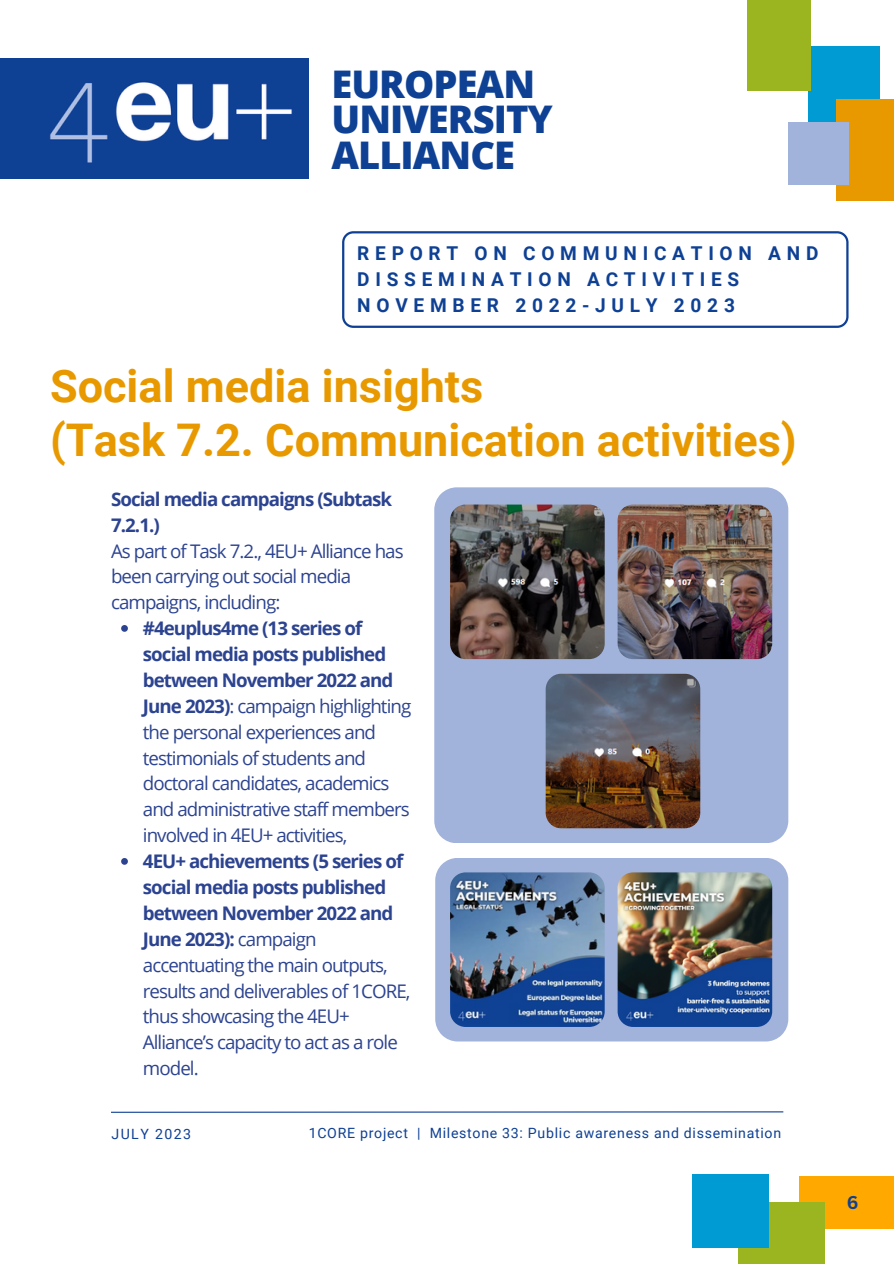
<style>
.page{position:relative;width:894px;height:1264px;background:#fff}
.page>*{position:absolute;margin:0;border:0;box-sizing:border-box;transform-origin:0 0}
.t1{font:700 45px/54px "Roboto";color:#e89900}
.t2{font:800 38.1px/35.7px "Open Sans";letter-spacing:-.025em;color:#0e4094}
.t3{font:700 19.05px/25.8px "Roboto";letter-spacing:.3em;color:#0e4094}
.t4{font:18.75px/25.8px "Open Sans";letter-spacing:-.05em;color:#2c4390}
.t5{font:700 18px "Canva Sans";color:#0f4094}
.t6{font:14.1px "Roboto";letter-spacing:.05em;color:#0e4094}
.t7{font:14.1px "Roboto";letter-spacing:.1em;color:#0e4094}
.s1{font-weight:700}
</style>
<div class="page">
<div style="left:0;top:58px;width:228px;height:121px;background:#0e4094"></div>
<img style="left:50px;top:58px;width:258px;height:120px">
<div style="left:808px;top:46px;width:71px;height:85px;background:#009bd3"></div>
<div style="left:835px;top:99px;width:58px;height:102px;background:#e89900"></div>
<div style="left:788px;top:122px;width:60px;height:62px;background:#a2b3db"></div>
<div style="left:747px;top:0;width:63px;height:91px;background:#9bb520"></div>
<div style="left:798px;top:1176px;width:95px;height:52px;background:#ffa800"></div>
<div style="left:738px;top:1202px;width:86px;height:61px;background:#9bb520"></div>
<div style="left:691px;top:1174px;width:77px;height:73px;background:#009bd3"></div>
<svg style="left:342px;top:231px;width:506px;height:97px"></svg>
<hr style="left:111px;top:1111px;width:672px;height:1px;background:#0e4094">
<svg style="left:454px;top:1041px;width:87px;height:1px"></svg>
<svg style="left:121px;top:625px;width:7px;height:6px"></svg>
<svg style="left:121px;top:858px;width:7px;height:6px"></svg>
<div style="left:434px;top:487px;width:354px;height:355px;background:#a2b3db"></div>
<div style="left:435px;top:858px;width:353px;height:183px;background:#a2b3db"></div>
<img style="left:450px;top:504px;width:154px;height:155px;border-radius:15px">
<img style="left:450px;top:872px;width:154px;height:154px;border-radius:15px">
<img style="left:617px;top:504px;width:155px;height:155px;border-radius:15px">
<img style="left:617px;top:872px;width:155px;height:154px;border-radius:15px">
<img style="left:545px;top:673px;width:155px;height:155px;border-radius:15px">
<p class="t2" style="left:331px;top:65px;width:223px">EUROPEAN<br>UNIVERSITY<br>ALLIANCE</p>
<h2 class="t3" style="left:357px;top:241px;width:462px">REPORT ON COMMUNICATION AND<br>DISSEMINATION ACTIVITIES<br>NOVEMBER 2022-JULY 2023</h2>
<p class="t1" style="left:50px;top:359px;width:748px">Social media insights<br>(Task 7.2. Communication activities)</p>
<p class="t4" style="left:111px;top:485px;width:294px"><span class="s1">Social media campaigns (Subtask<br>7.2.1.)<br></span>As part of Task 7.2., 4EU+ Alliance has been carrying out social media campaigns, including:</p>
<p class="t4" style="left:143px;top:615px;width:270px"><span class="s1">#4euplus4me (13 series of social media posts published between November 2022 and<br>June 2023)</span>: campaign highlighting the personal experiences and testimonials of students and doctoral candidates, academics and administrative staff members involved in 4EU+ activities,</p>
<p class="t4" style="left:143px;top:848px;width:269px"><span class="s1">4EU+ achievements (5 series of social media posts published between November 2022 and<br>June 2023):</span> campaign accentuating the main outputs, results and deliverables of 1CORE, thus showcasing the 4EU+<br>Alliance’s capacity to act as a role model.</p>
<h4 class="t7" style="left:111px;top:1125px;width:81px">JULY 2023</h4>
<p class="t6" style="left:308px;top:1124px;width:474px">1CORE project | Milestone 33: Public awareness and dissemination</p>
<h5 class="t5" style="left:846px;top:1189px;width:13px">6</h5>
</div>
